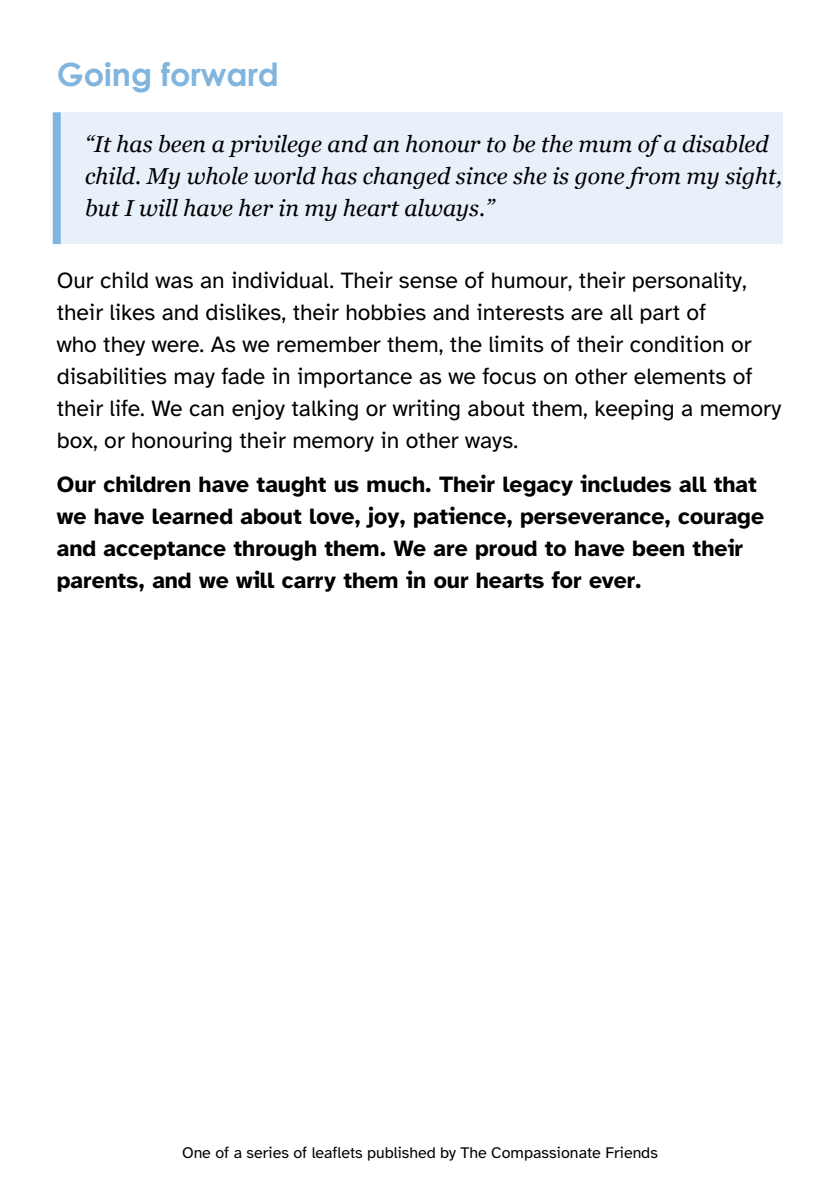
<style>
.page{position:relative;width:840px;height:1191px;background:#fff}
.page>*{position:absolute;margin:0;border:0;box-sizing:border-box;transform-origin:0 0}
.t1{font:700 32px "Century Gothic";color:#81b5de}
.t2{font:23px/32px "Atkinson Hyperlegible";color:#000}
.t3{font:700 23px/32px "Atkinson Hyperlegible";color:#000}
.t4{font:italic 23px/32px "Georgia";color:#000}
.t5{font:16px "Atkinson Hyperlegible";color:#000}
</style>
<div class="page">
<div style="left:57px;top:112px;width:725px;height:132px;background:#e8f0fa"></div>
<div style="left:53px;top:112px;width:8px;height:132px;background:#81b5de"></div>
<h1 class="t1" style="left:57px;top:50px;width:224px">Going forward</h1>
<p class="t4" style="left:85px;top:129px;width:698px">“It has been a privilege and an honour to be the mum of a disabled child. My whole world has changed since she is gone from my sight, but I will have her in my heart always.”</p>
<p class="t2" style="left:57px;top:265px;width:725px">Our child was an individual. Their sense of humour, their personality, their likes and dislikes, their hobbies and interests are all part of<br>who they were. As we remember them, the limits of their condition or disabilities may fade in importance as we focus on other elements of their life. We can enjoy talking or writing about them, keeping a memory box, or honouring their memory in other ways.</p>
<p class="t3" style="left:57px;top:468px;width:708px">Our children have taught us much. Their legacy includes all that we have learned about love, joy, patience, perseverance, courage and acceptance through them. We are proud to have been their parents, and we will carry them in our hearts for ever.</p>
<p class="t5" style="left:182px;top:1144px;width:477px">One of a series of leaflets published by The Compassionate Friends</p>
</div>
